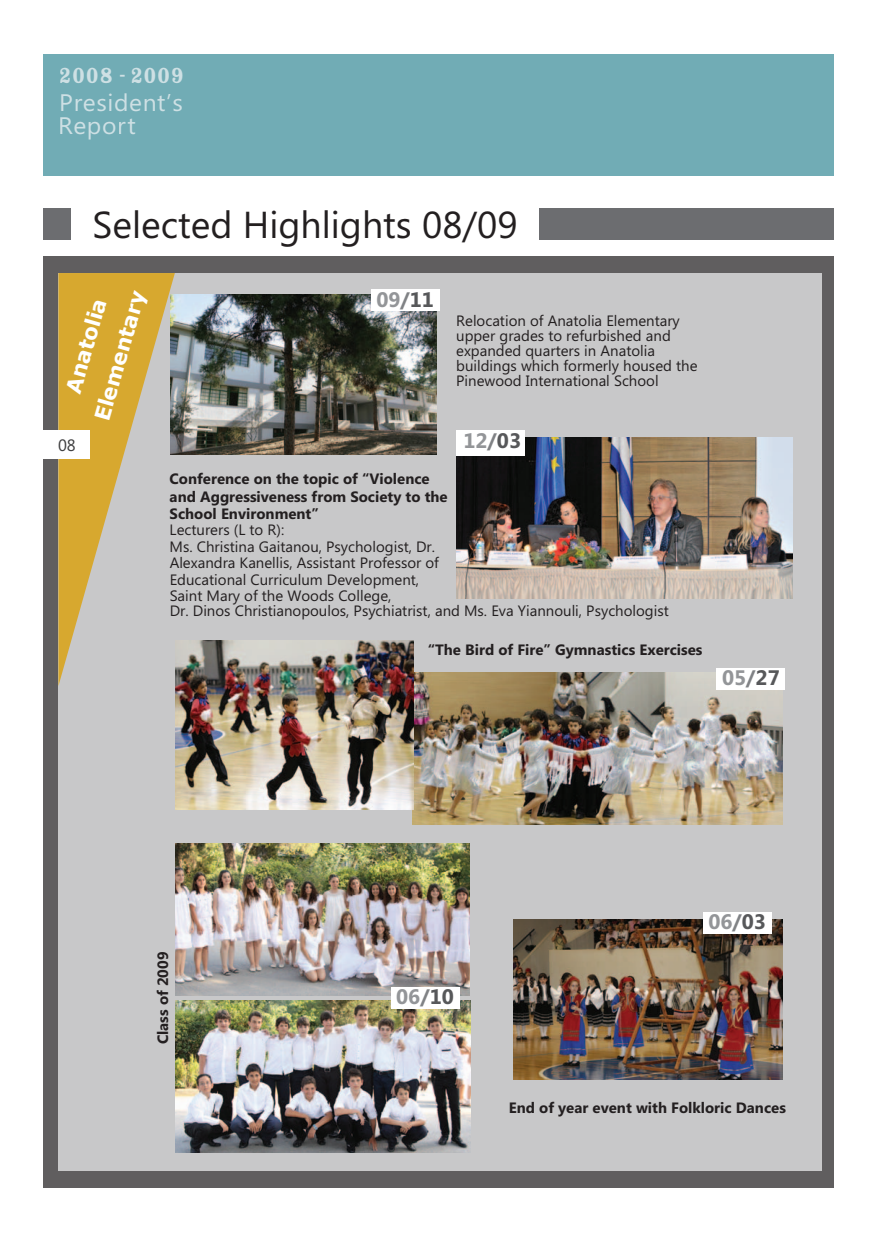
<style>
.page{position:relative;width:893px;height:1234px;background:#fff}
.page>*{position:absolute;margin:0;border:0;box-sizing:border-box;transform-origin:0 0}
.t1{font:37.5px "Segoe UI";color:#231f20}
.t2{font:24px "Rosewood Std Fill";color:#cee0e4}
.t3{font:23.85px/22.6px "Segoe UI";letter-spacing:.025em;color:#cee0e4}
.t4{font:700 21px "Segoe UI";color:#939598}
.t5{font:700 21px/35.1px "Verdana";color:#fff;text-align:center}
.t6{font:16.5px "Segoe UI";color:#3e3e3f}
.t7{font:15px/15px "Segoe UI";color:#231f20}
.t8{font:700 15px/18px "Segoe UI";color:#231f20}
.s1{color:#808285}
.s2{color:#57585a}
</style>
<div class="page">
<div style="left:43px;top:256px;width:791px;height:931px;background:#605e5f"></div>
<div style="left:58px;top:273px;width:764px;height:897px;background:#c8c8c9"></div>
<svg style="left:58px;top:273px;width:117px;height:413px"></svg>
<div style="left:43px;top:54px;width:791px;height:121px;background:#71acb5"></div>
<div style="left:540px;top:208px;width:294px;height:31px;background:#6c6d70"></div>
<div style="left:43px;top:208px;width:28px;height:31px;background:#6c6d70"></div>
<img style="left:170px;top:294px;width:267px;height:160px">
<div style="left:371px;top:290px;width:68px;height:21px;background:#fff"></div>
<img style="left:457px;top:437px;width:335px;height:161px">
<div style="left:457px;top:430px;width:68px;height:25px;background:#fff"></div>
<img style="left:175px;top:843px;width:295px;height:152px">
<img style="left:413px;top:672px;width:370px;height:152px">
<img style="left:175px;top:640px;width:239px;height:169px">
<div style="left:717px;top:668px;width:68px;height:21px;background:#fff"></div>
<img style="left:514px;top:918px;width:268px;height:160px">
<div style="left:703px;top:912px;width:68px;height:21px;background:#fff"></div>
<img style="left:175px;top:1000px;width:295px;height:151px">
<div style="left:391px;top:986px;width:68px;height:21px;background:#fff"></div>
<div style="left:0;top:430px;width:90px;height:29px;background:#fff"></div>
<h2 class="t2" style="left:59px;top:62px;width:127px">2008 - 2009</h2>
<h3 class="t3" style="left:58px;top:91px;width:126px">President’s<br>Report</h3>
<h1 class="t1" style="left:93px;top:199px;width:427px">Selected Highlights 08/09</h1>
<h3 class="t5" style="left:50px;top:405px;width:136px;rotate:-74deg">Anatolia<br>Elementary</h3>
<p class="t6" style="left:58px;top:433px;width:19px">08</p>
<h3 class="t4" style="left:376px;top:284px;width:59px">09<span class="s1">/</span><span class="s2">11</span></h3>
<p class="t7" style="left:456px;top:312px;width:243px">Relocation of Anatolia Elementary upper grades to refurbished and expanded quarters in Anatolia buildings which formerly housed the Pinewood International School</p>
<h3 class="t4" style="left:463px;top:425px;width:59px">12<span class="s1">/</span><span class="s2">03</span></h3>
<p class="t8" style="left:170px;top:469px;width:280px">Conference on the topic of “Violence and Aggressiveness from Society to the</p>
<p class="t8" style="left:170px;top:503px;width:151px">School Environment”</p>
<p class="t7" style="left:170px;top:521px;width:271px;line-height:16.5px">Lecturers (L to R):<br>Ms. Christina Gaitanou, Psychologist, Dr.<br>Alexandra Kanellis, Assistant Professor of Educational Curriculum Development, Saint Mary of the Woods College,</p>
<p class="t8" style="left:428px;top:639px;width:276px">“The Bird of Fire” Gymnastics Exercises</p>
<p class="t7" style="left:170px;top:602px;width:501px">Dr. Dinos Christianopoulos, Psychiatrist, and Ms. Eva Yiannouli, Psychologist</p>
<h3 class="t4" style="left:722px;top:662px;width:59px">05<span class="s1">/</span><span class="s2">27</span></h3>
<h3 class="t4" style="left:708px;top:906px;width:59px">06<span class="s1">/</span><span class="s2">03</span></h3>
<p class="t8" style="left:153px;top:1044px;width:94px;rotate:-90deg">Class of 2009</p>
<h3 class="t4" style="left:396px;top:981px;width:59px">06<span class="s1">/</span><span class="s2">10</span></h3>
<p class="t8" style="left:509px;top:1097px;width:279px">End of year event with Folkloric Dances</p>
</div>
